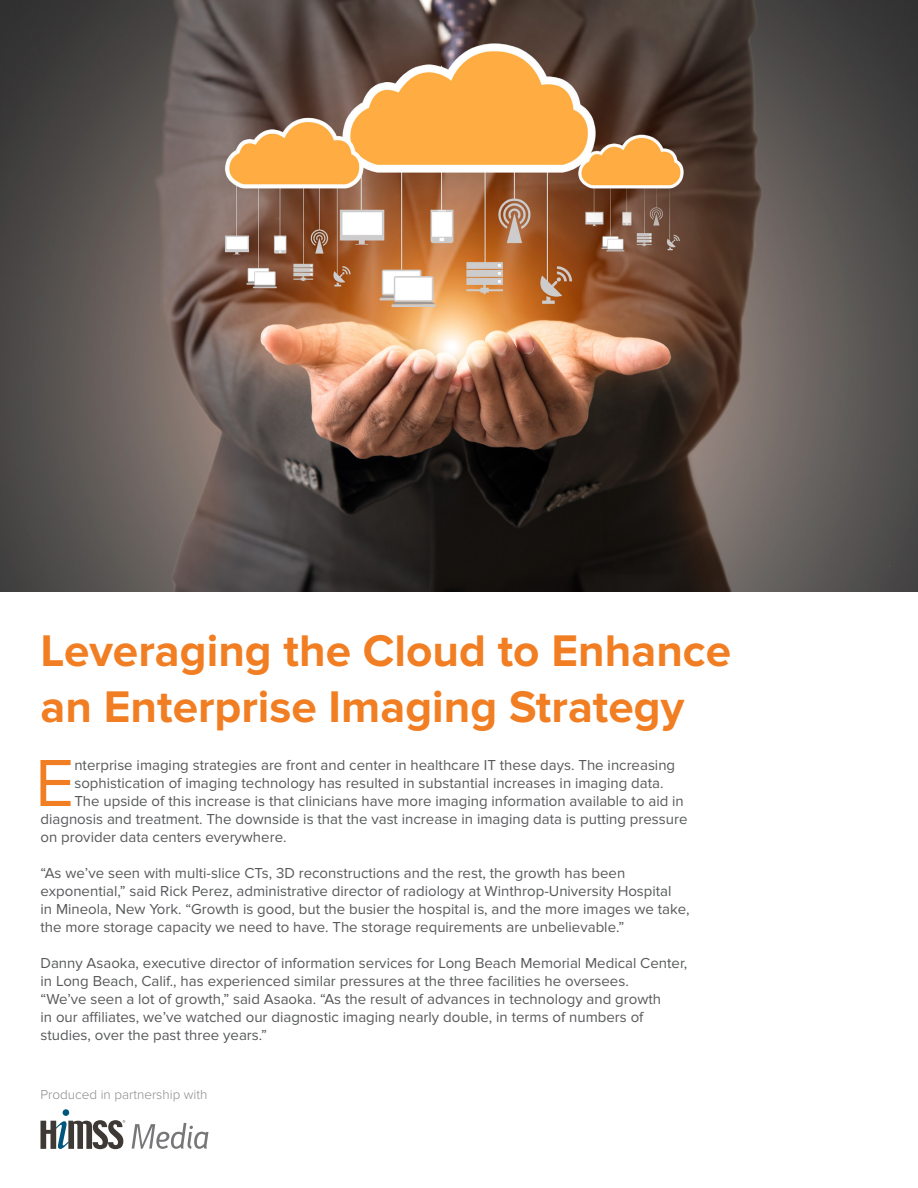
<style>
.page{position:relative;width:918px;height:1188px;background:#fff}
.page>*{position:absolute;margin:0;border:0;box-sizing:border-box;transform-origin:0 0}
.t1{font:69px "Proxima Nova";color:#f17e22}
.t2{font:700 45.9px/55.2px "Proxima Nova";color:#f17e22}
.t3{font:15px/18px "Proxima Nova";color:#58595b}
.t4{font:300 13.5px "Proxima Nova";color:#8b8b8d}
</style>
<div class="page">
<svg style="left:41px;top:1109px;width:84px;height:40px"></svg>
<svg style="left:132px;top:1123px;width:76px;height:26px"></svg>
<img style="left:0;top:0;width:918px;height:592px">
<h2 class="t2" style="left:40px;top:625px;width:692px">Leveraging the Cloud to Enhance an Enterprise Imaging Strategy</h2>
<h1 class="t1" style="left:35px;top:743px;width:41px">E</h1>
<p class="t3" style="left:74px;top:756px;width:602px">nterprise imaging strategies are front and center in healthcare IT these days. The increasing</p>
<p class="t3" style="left:74px;top:774px;width:591px">sophistication of imaging technology has resulted in substantial increases in imaging data.</p>
<p class="t3" style="left:74px;top:792px;width:611px">The upside of this increase is that clinicians have more imaging information available to aid in</p>
<p class="t3" style="left:41px;top:810px;width:649px">diagnosis and treatment. The downside is that the vast increase in imaging data is putting pressure</p>
<p class="t3" style="left:41px;top:828px;width:247px">on provider data centers everywhere.</p>
<p class="t3" style="left:41px;top:864px;width:651px">“As we’ve seen with multi-slice CTs, 3D reconstructions and the rest, the growth has been exponential,” said Rick Perez, administrative director of radiology at Winthrop-University Hospital<br>in Mineola, New York. “Growth is good, but the busier the hospital is, and the more images we take, the more storage capacity we need to have. The storage requirements are unbelievable.”</p>
<p class="t3" style="left:41px;top:954px;width:648px">Danny Asaoka, executive director of information services for Long Beach Memorial Medical Center, in Long Beach, Calif., has experienced similar pressures at the three facilities he oversees.<br>“We’ve seen a lot of growth,” said Asaoka. “As the result of advances in technology and growth<br>in our affiliates, we’ve watched our diagnostic imaging nearly double, in terms of numbers of studies, over the past three years.”</p>
<p class="t4" style="left:40px;top:1087px;width:168px">Produced in partnership with</p>
</div>
